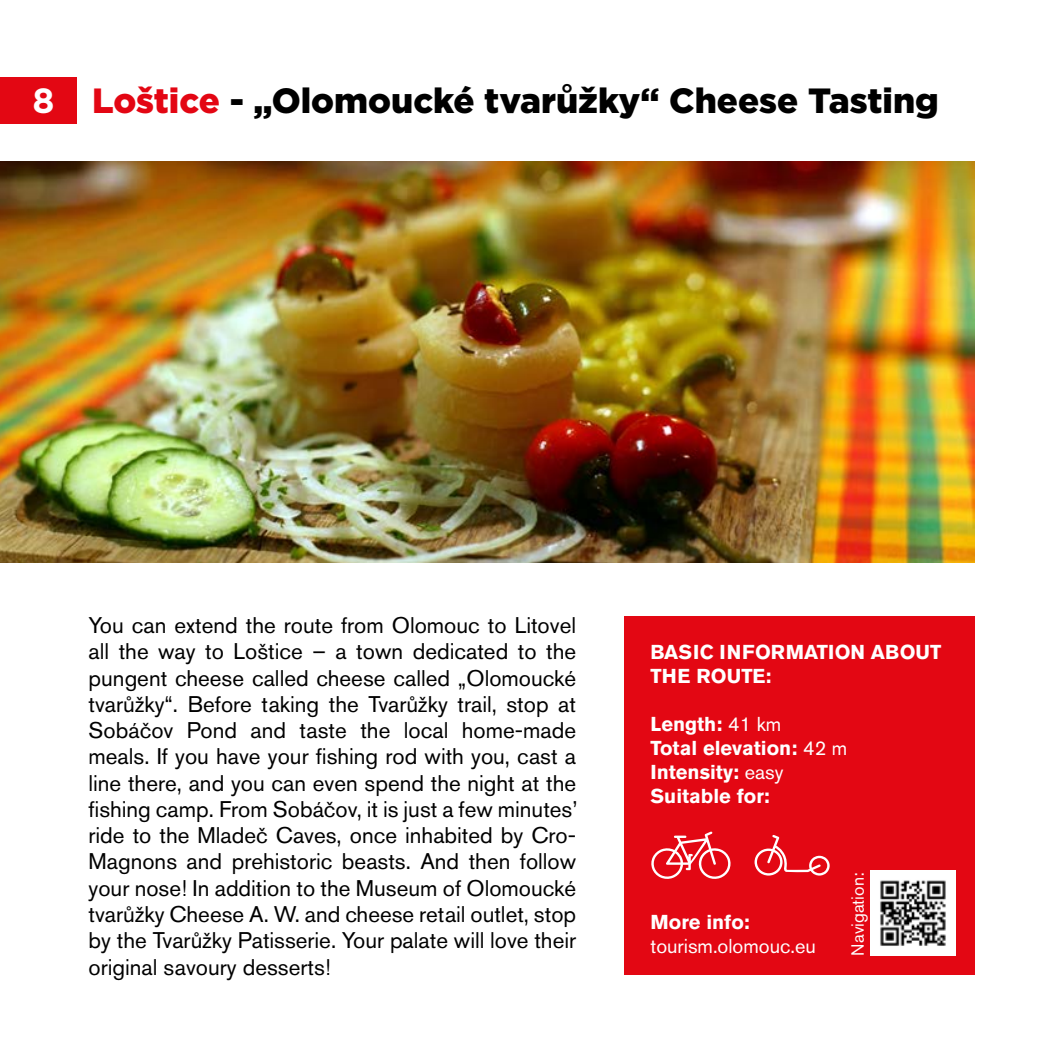
<style>
.page{position:relative;width:1063px;height:1063px;background:#fff}
.page>*{position:absolute;margin:0;border:0;box-sizing:border-box;transform-origin:0 0}
.t1{font:900 35px "Gotham";color:#000}
.t2{font:22.5px/26.2px "Akzidenz Grotesk Pro";color:#000;text-align:justify}
.t3{font:700 20px/24px "Akzidenz Grotesk Pro";color:#fff}
.t4{font:20px "Akzidenz Grotesk Pro";color:#fff}
.t5{font:17.5px "Akzidenz Grotesk Pro";color:#fff}
.s1{font-weight:700;color:#fff}
.s2{color:#e30613}
.s3{font-weight:400}
</style>
<div class="page">
<div style="left:0;top:77px;width:77px;height:47px;background:#e30713"></div>
<div style="left:624px;top:616px;width:350px;height:358px;background:#e30713"></div>
<img style="left:0;top:162px;width:974px;height:401px">
<img style="left:871px;top:871px;width:84px;height:85px">
<svg style="left:651px;top:831px;width:80px;height:48px"></svg>
<svg style="left:755px;top:835px;width:75px;height:41px"></svg>
<h1 class="t1" style="left:32px;top:77px;width:908px"><span class="s1">8</span> <span class="s2">Loštice</span> - „Olomoucké tvarůžky“ Cheese Tasting</h1>
<p class="t2" style="left:89px;top:612px;width:490px">You can extend the route from Olomouc to Litovel all the way to Loštice – a town dedicated to the pungent cheese called cheese called „Olomoucké tvarůžky“. Before taking the Tvarůžky trail, stop at Sobáčov Pond and taste the local home-made meals. If you have your fishing rod with you, cast a line there, and you can even spend the night at the fishing camp. From Sobáčov, it is just a few minutes’ ride to the Mladeč Caves, once inhabited by Cro-Magnons and prehistoric beasts. And then follow your nose! In addition to the Museum of Olomoucké tvarůžky Cheese A. W. and cheese retail outlet, stop by the Tvarůžky Patisserie. Your palate will love their original savoury desserts!</p>
<p class="t3" style="left:651px;top:640px;width:292px">BASIC INFORMATION ABOUT<br>THE ROUTE:</p>
<p class="t3" style="left:651px;top:712px;width:198px">Length: <span class="s3">41 km<br></span>Total elevation: <span class="s3">42 m<br></span>Intensity: <span class="s3">easy<br></span>Suitable for:</p>
<p class="t3" style="left:651px;top:910px;width:101px">More info:</p>
<p class="t4" style="left:651px;top:933px;width:167px">tourism.olomouc.eu</p>
<p class="t5" style="left:847px;top:956px;width:85px;rotate:-90deg">Navigation:</p>
</div>
